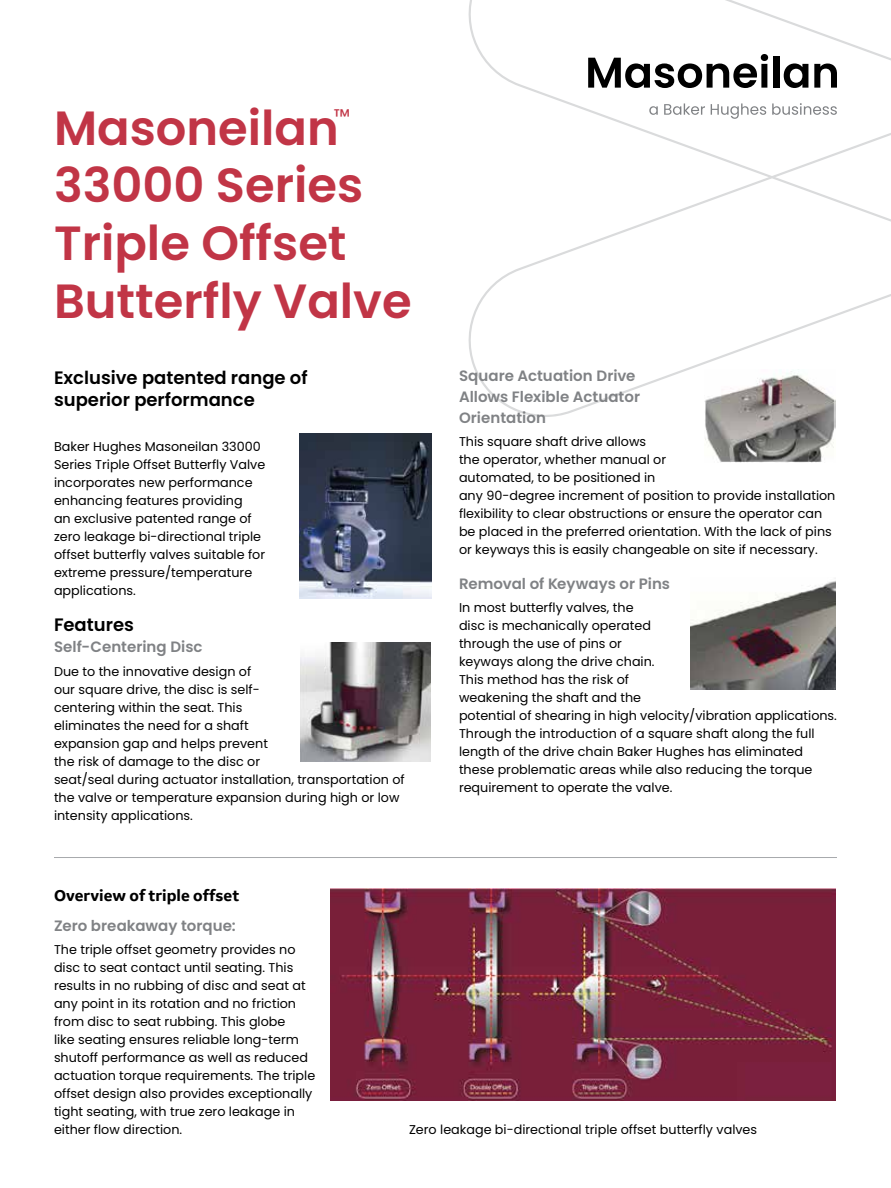
<style>
.page{position:relative;width:891px;height:1188px;background:#fff}
.page>*{position:absolute;margin:0;border:0;box-sizing:border-box;transform-origin:0 0}
.t1{font:600 48px/57.6px "Poppins";color:#c13546}
.t2{font:21px "Poppins";color:#c13546}
.t3{font:600 18px/22.5px "Poppins";color:#000}
.t4{font:700 16.5px "GE Inspira Sans";color:#000}
.t5{font:600 15px/21px "Poppins";letter-spacing:.005em;color:#808285}
.t6{font:12.75px/18px "Poppins";color:#000}
</style>
<div class="page">
<svg style="left:468px;top:0;width:423px;height:417px"></svg>
<svg style="left:588px;top:54px;width:180px;height:34px"></svg>
<div style="left:773px;top:56px;width:6px;height:32px;background:#000"></div>
<svg style="left:784px;top:63px;width:24px;height:25px"></svg>
<svg style="left:814px;top:64px;width:23px;height:24px"></svg>
<svg style="left:649px;top:106px;width:9px;height:9px"></svg>
<svg style="left:664px;top:103px;width:41px;height:12px"></svg>
<svg style="left:711px;top:103px;width:55px;height:16px"></svg>
<svg style="left:772px;top:103px;width:65px;height:12px"></svg>
<img style="left:299px;top:433px;width:133px;height:165px">
<img style="left:301px;top:642px;width:130px;height:120px">
<img style="left:704px;top:370px;width:132px;height:92px">
<img style="left:691px;top:581px;width:145px;height:108px">
<img style="left:331px;top:889px;width:505px;height:211px">
<hr style="left:54px;top:857px;width:783px;height:1px;background:#a7a9ac">
<h1 class="t1" style="left:54px;top:100px;width:286px">Masoneilan</h1>
<h2 class="t2" style="left:334px;top:104px;width:18px">™</h2>
<h1 class="t1" style="left:54px;top:157px;width:359px">33000 Series<br>Triple Offset<br>Butterfly Valve</h1>
<h3 class="t3" style="left:54px;top:366px;width:255px">Exclusive patented range of superior performance</h3>
<p class="t6" style="left:54px;top:438px;width:213px">Baker Hughes Masoneilan 33000<br>Series Triple Offset Butterfly Valve incorporates new performance enhancing features providing<br>an exclusive patented range of zero leakage bi-directional triple offset butterfly valves suitable for extreme pressure/temperature applications.</p>
<h3 class="t3" style="left:54px;top:614px;width:81px">Features</h3>
<p class="t5" style="left:54px;top:637px;width:150px">Self-Centering Disc</p>
<p class="t6" style="left:54px;top:662px;width:352px">Due to the innovative design of<br>our square drive, the disc is self-<br>centering within the seat. This<br>eliminates the need for a shaft<br>expansion gap and helps prevent<br>the risk of damage to the disc or<br>seat/seal during actuator installation, transportation of the valve or temperature expansion during high or low intensity applications.</p>
<p class="t5" style="left:459px;top:365px;width:183px">Square Actuation Drive<br>Allows Flexible Actuator<br>Orientation</p>
<p class="t6" style="left:459px;top:433px;width:378px">This square shaft drive allows<br>the operator, whether manual or<br>automated, to be positioned in<br>any 90-degree increment of position to provide installation flexibility to clear obstructions or ensure the operator can be placed in the preferred orientation. With the lack of pins or keyways this is easily changeable on site if necessary.</p>
<p class="t5" style="left:459px;top:573px;width:213px">Removal of Keyways or Pins</p>
<p class="t6" style="left:459px;top:599px;width:379px">In most butterfly valves, the<br>disc is mechanically operated<br>through the use of pins or<br>keyways along the drive chain.<br>This method has the risk of<br>weakening the shaft and the<br>potential of shearing in high velocity/vibration applications.<br>Through the introduction of a square shaft along the full length of the drive chain Baker Hughes has eliminated these problematic areas while also reducing the torque requirement to operate the valve.</p>
<p class="t4" style="left:54px;top:885px;width:187px">Overview of triple offset</p>
<p class="t5" style="left:54px;top:915px;width:183px">Zero breakaway torque:</p>
<p class="t6" style="left:54px;top:941px;width:263px">The triple offset geometry provides no disc to seat contact until seating. This results in no rubbing of disc and seat at any point in its rotation and no friction from disc to seat rubbing. This globe<br>like seating ensures reliable long-term shutoff performance as well as reduced actuation torque requirements. The triple offset design also provides exceptionally tight seating, with true zero leakage in either flow direction.</p>
<p class="t6" style="left:409px;top:1121px;width:350px">Zero leakage bi-directional triple offset butterfly valves</p>
</div>
